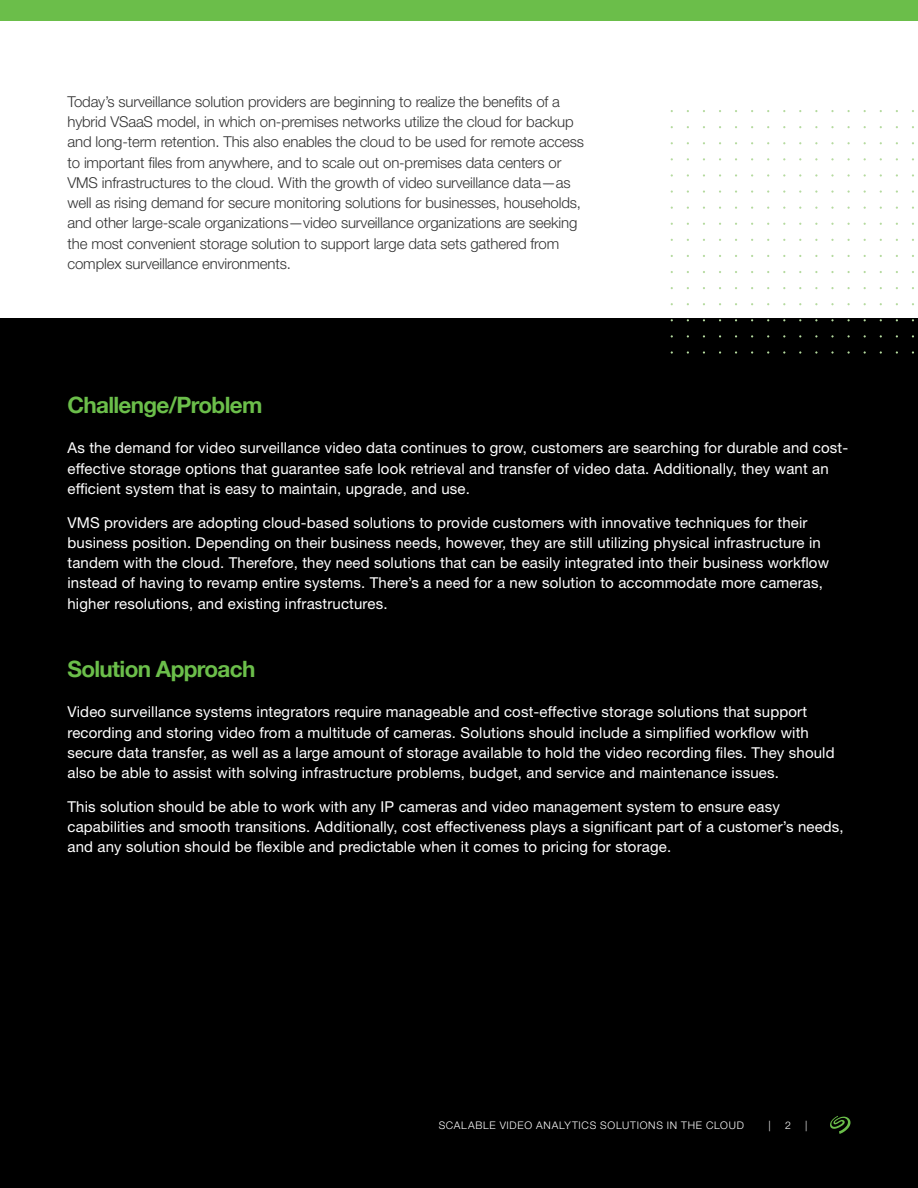
<style>
.page{position:relative;width:918px;height:1188px;background:#fff}
.page>*{position:absolute;margin:0;border:0;box-sizing:border-box;transform-origin:0 0}
.t1{font:700 22.5px "Helvetica Neue";letter-spacing:-.03em;color:#6bbe4a}
.t2{font:15px/20.2px "Helvetica Neue LT Std";letter-spacing:.01em;color:#fff}
.t3{font:300 15px/20.2px "Helvetica Neue LT Std";letter-spacing:-.01em;color:#333}
.t4{font:300 10.5px "Helvetica Neue LT Std";letter-spacing:.07em;color:#fff}
</style>
<div class="page">
<div style="left:0;top:318px;width:918px;height:870px;background:#000"></div>
<div style="left:0;top:0;width:918px;height:21px;background:#6bbe4a"></div>
<svg style="left:830px;top:1116px;width:21px;height:18px"></svg>
<p class="t3" style="left:68px;top:91px;width:518px">Today’s surveillance solution providers are beginning to realize the benefits of a hybrid VSaaS model, in which on-premises networks utilize the cloud for backup and long-term retention. This also enables the cloud to be used for remote access to important files from anywhere, and to scale out on-premises data centers or VMS infrastructures to the cloud. With the growth of video surveillance data—as well as rising demand for secure monitoring solutions for businesses, households, and other large-scale organizations—video surveillance organizations are seeking the most convenient storage solution to support large data sets gathered from complex surveillance environments.</p>
<h1 class="t1" style="left:68px;top:388px;width:196px">Challenge/Problem</h1>
<p class="t2" style="left:68px;top:438px;width:782px">As the demand for video surveillance video data continues to grow, customers are searching for durable and cost&shy;effective storage options that guarantee safe look retrieval and transfer of video data. Additionally, they want an efficient system that is easy to maintain, upgrade, and use.</p>
<p class="t2" style="left:68px;top:512px;width:763px">VMS providers are adopting cloud-based solutions to provide customers with innovative techniques for their business position. Depending on their business needs, however, they are still utilizing physical infrastructure in tandem with the cloud. Therefore, they need solutions that can be easily integrated into their business workflow instead of having to revamp entire systems. There’s a need for a new solution to accommodate more cameras, higher resolutions, and existing infrastructures.</p>
<h1 class="t1" style="left:68px;top:652px;width:189px">Solution Approach</h1>
<p class="t2" style="left:68px;top:702px;width:769px">Video surveillance systems integrators require manageable and cost-effective storage solutions that support recording and storing video from a multitude of cameras. Solutions should include a simplified workflow with secure data transfer, as well as a large amount of storage available to hold the video recording files. They should also be able to assist with solving infrastructure problems, budget, and service and maintenance issues.</p>
<p class="t2" style="left:68px;top:796px;width:778px">This solution should be able to work with any IP cameras and video management system to ensure easy capabilities and smooth transitions. Additionally, cost effectiveness plays a significant part of a customer’s needs, and any solution should be flexible and predictable when it comes to pricing for storage.</p>
<p class="t4" style="left:439px;top:1118px;width:307px">SCALABLE VIDEO ANALYTICS SOLUTIONS IN THE CLOUD</p>
<p class="t4" style="left:769px;top:1118px;width:4px">|</p>
<p class="t4" style="left:785px;top:1118px;width:7px">2</p>
<p class="t4" style="left:805px;top:1118px;width:4px">|</p>
</div>
